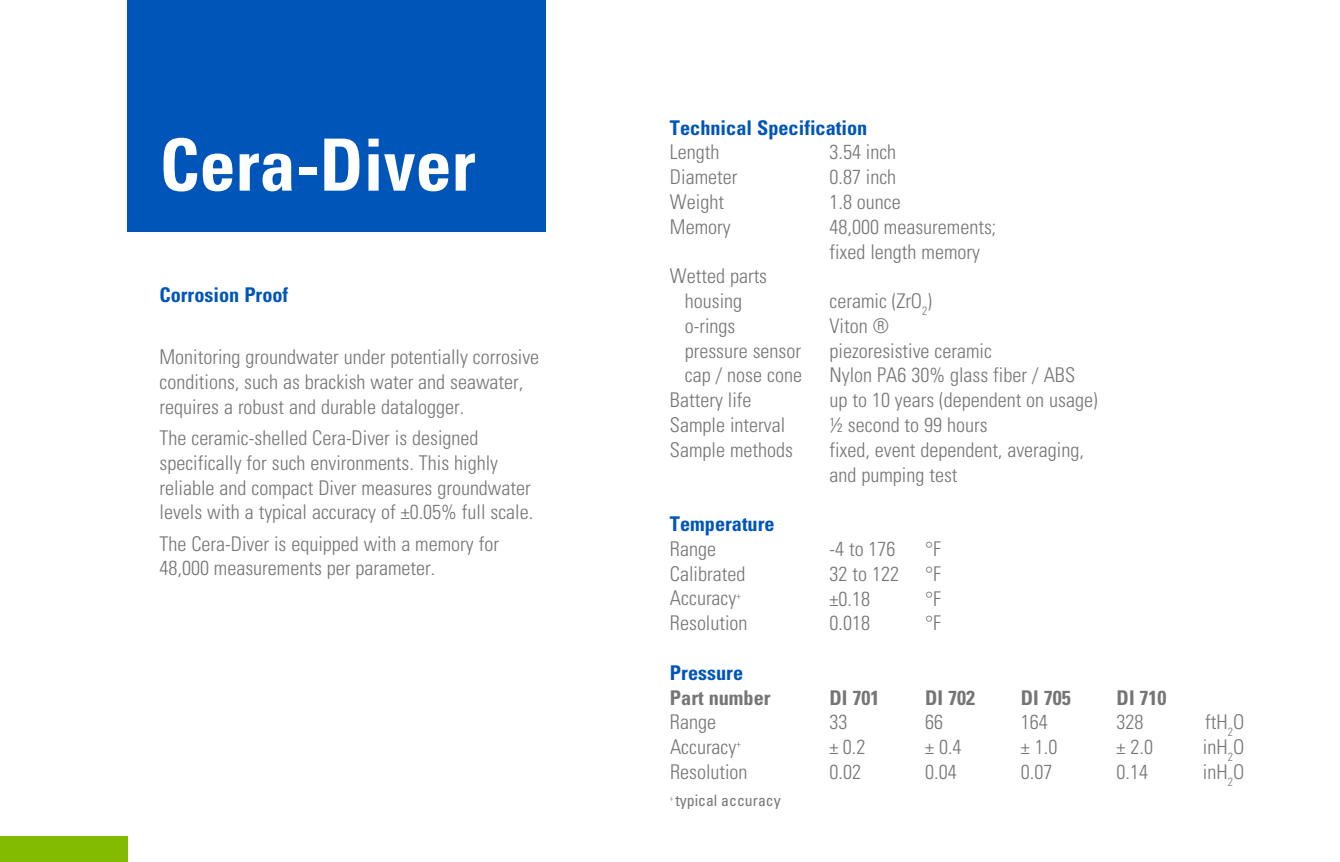
<style>
.page{position:relative;width:1340px;height:862px;background:#fff}
.page>*{position:absolute;margin:0;border:0;box-sizing:border-box;transform-origin:0 0}
.t1{font:700 condensed 72px "Univers LT Std";color:#fff}
.t2{font:300 condensed 20.25px/24.8px "Univers LT Std";color:#757577}
.t3{font:700 condensed 20.25px "Univers LT Std";color:#0055b8}
.t4{font:700 condensed 20.25px "Univers LT Std";color:#757577}
.t5{font:condensed 15.75px "Univers LT Std";color:#757577}
</style>
<div class="page">
<div style="left:128px;top:0;width:418px;height:231px;background:#0055b8"></div>
<div style="left:0;top:836px;width:128px;height:25px;background:#82bc00"></div>
<h1 class="t1" style="left:159px;top:121px;width:317px">Cera-Diver</h1>
<p class="t3" style="left:159px;top:282px;width:130px">Corrosion Proof</p>
<p class="t2" style="left:159px;top:344px;width:381px">Monitoring groundwater under potentially corrosive conditions, such as brackish water and seawater, requires a robust and durable datalogger.</p>
<p class="t2" style="left:159px;top:425px;width:375px">The ceramic-shelled Cera-Diver is designed specifically for such environments. This highly reliable and compact Diver measures groundwater levels with a typical accuracy of ±0.05% full scale.</p>
<p class="t2" style="left:159px;top:530px;width:341px">The Cera-Diver is equipped with a memory for<br>48,000 measurements per parameter.</p>
<p class="t3" style="left:670px;top:115px;width:199px">Technical Specification</p>
<p class="t2" style="left:670px;top:140px;width:51px">Length</p>
<p class="t2" style="left:829px;top:140px;width:68px">3.54 inch</p>
<p class="t2" style="left:670px;top:165px;width:69px">Diameter</p>
<p class="t2" style="left:829px;top:165px;width:68px">0.87 inch</p>
<p class="t2" style="left:670px;top:189px;width:55px">Weight</p>
<p class="t2" style="left:829px;top:189px;width:73px">1.8 ounce</p>
<p class="t2" style="left:670px;top:214px;width:62px">Memory</p>
<p class="t2" style="left:829px;top:214px;width:168px">48,000 measurements; fixed length memory</p>
<p class="t2" style="left:670px;top:264px;width:99px;text-align:center">Wetted parts housing</p>
<p class="t2" style="left:829px;top:288px;width:104px">ceramic (ZrO<sub>2</sub>)</p>
<p class="t2" style="left:685px;top:313px;width:52px">o-rings</p>
<p class="t2" style="left:829px;top:313px;width:61px">Viton ®</p>
<p class="t2" style="left:685px;top:338px;width:118px">pressure sensor</p>
<p class="t2" style="left:829px;top:338px;width:164px">piezoresistive ceramic</p>
<p class="t2" style="left:685px;top:363px;width:119px">cap / nose cone</p>
<p class="t2" style="left:829px;top:363px;width:247px">Nylon PA6 30% glass fiber / ABS</p>
<p class="t2" style="left:670px;top:387px;width:83px">Battery life</p>
<p class="t2" style="left:829px;top:387px;width:269px">up to 10 years (dependent on usage)</p>
<p class="t2" style="left:670px;top:412px;width:117px">Sample interval</p>
<p class="t2" style="left:829px;top:412px;width:160px">½ second to 99 hours</p>
<p class="t2" style="left:670px;top:437px;width:125px">Sample methods</p>
<p class="t2" style="left:829px;top:437px;width:256px">fixed, event dependent, averaging, and pumping test</p>
<p class="t3" style="left:670px;top:511px;width:106px">Temperature</p>
<p class="t2" style="left:670px;top:536px;width:48px">Range</p>
<p class="t2" style="left:829px;top:536px;width:68px">-4 to 176</p>
<p class="t2" style="left:925px;top:536px;width:17px">°F</p>
<p class="t2" style="left:670px;top:561px;width:77px">Calibrated</p>
<p class="t2" style="left:829px;top:561px;width:71px">32 to 122</p>
<p class="t2" style="left:925px;top:561px;width:17px">°F</p>
<p class="t2" style="left:670px;top:585px;width:72px">Accuracy<sup>+</sup></p>
<p class="t2" style="left:829px;top:585px;width:42px">±0.18</p>
<p class="t2" style="left:925px;top:585px;width:17px">°F</p>
<p class="t2" style="left:670px;top:610px;width:79px">Resolution</p>
<p class="t2" style="left:829px;top:610px;width:42px">0.018</p>
<p class="t2" style="left:925px;top:610px;width:17px">°F</p>
<p class="t3" style="left:670px;top:659px;width:75px">Pressure</p>
<p class="t4" style="left:670px;top:684px;width:102px">Part number</p>
<p class="t4" style="left:829px;top:684px;width:51px">DI 701</p>
<p class="t4" style="left:925px;top:684px;width:51px">DI 702</p>
<p class="t4" style="left:1020px;top:684px;width:51px">DI 705</p>
<p class="t4" style="left:1116px;top:684px;width:51px">DI 710</p>
<p class="t2" style="left:670px;top:709px;width:48px">Range</p>
<p class="t2" style="left:829px;top:709px;width:19px">33</p>
<p class="t2" style="left:925px;top:709px;width:19px">66</p>
<p class="t2" style="left:1020px;top:709px;width:28px">164</p>
<p class="t2" style="left:1116px;top:709px;width:28px">328</p>
<p class="t2" style="left:1205px;top:709px;width:41px">ftH<sub>2</sub>O</p>
<p class="t2" style="left:670px;top:734px;width:72px">Accuracy<sup>+</sup></p>
<p class="t2" style="left:829px;top:734px;width:37px">± 0.2</p>
<p class="t2" style="left:925px;top:734px;width:38px">± 0.4</p>
<p class="t2" style="left:1020px;top:734px;width:38px">± 1.0</p>
<p class="t2" style="left:1116px;top:734px;width:38px">± 2.0</p>
<p class="t2" style="left:1202px;top:734px;width:43px">inH<sub>2</sub>O</p>
<p class="t2" style="left:670px;top:759px;width:79px">Resolution</p>
<p class="t2" style="left:829px;top:759px;width:33px">0.02</p>
<p class="t2" style="left:925px;top:759px;width:33px">0.04</p>
<p class="t2" style="left:1020px;top:759px;width:33px">0.07</p>
<p class="t2" style="left:1116px;top:759px;width:33px">0.14</p>
<p class="t2" style="left:1202px;top:759px;width:43px">inH<sub>2</sub>O</p>
<p class="t5" style="left:670px;top:789px;width:112px"><sup>+</sup> typical accuracy</p>
</div>
